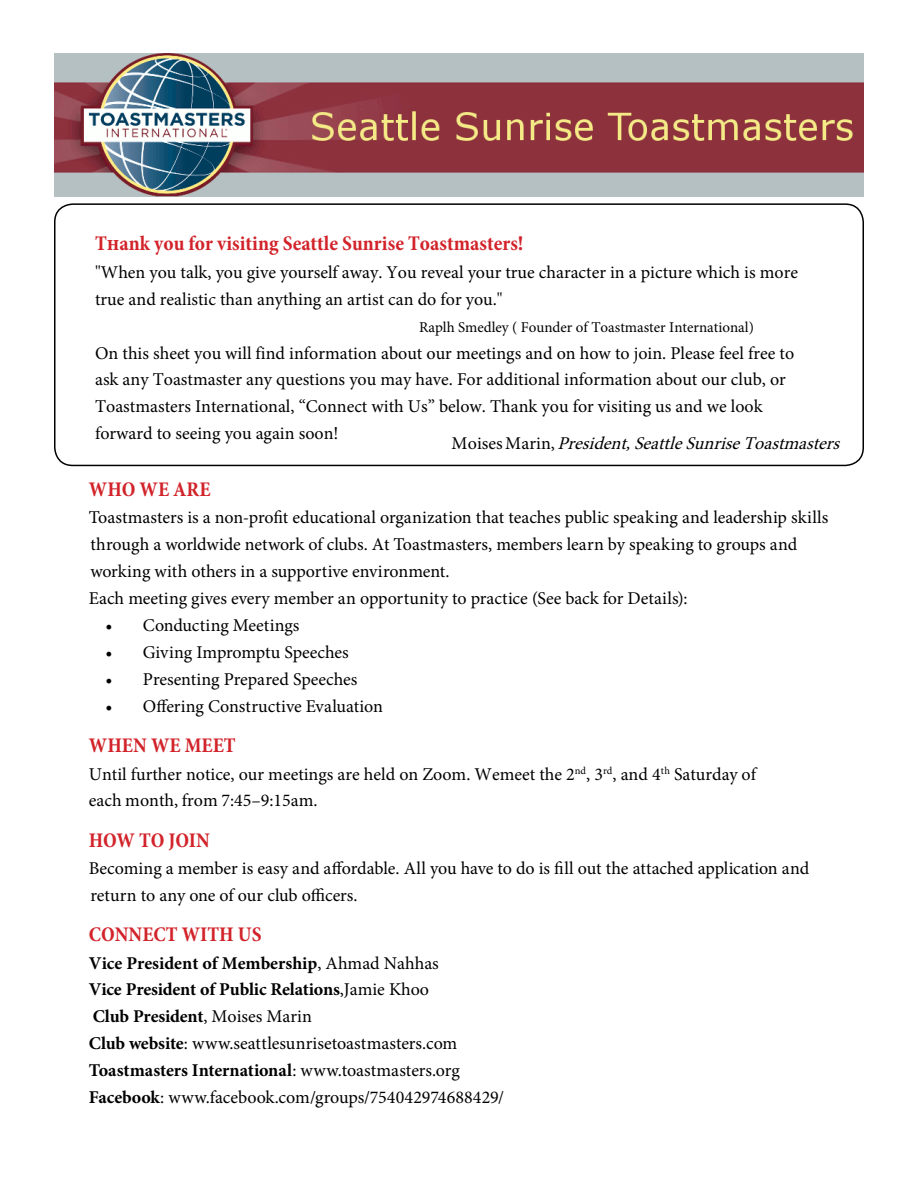
<style>
.page{position:relative;width:918px;height:1188px;background:#fff}
.page>*{position:absolute;margin:0;border:0;box-sizing:border-box;transform-origin:0 0}
.t1{font:700 condensed 21px "Minion Pro";color:#d2232a}
.t2{font:18px/26.8px "Minion Pro";color:#000}
.t3{font:italic 18px "Minion Pro";color:#000}
.t4{font:15px "Minion Pro";color:#000}
.s1{font-style:normal}
.s2{font-weight:700}
</style>
<div class="page">
<img style="left:54px;top:54px;width:810px;height:143px">
<div style="left:54px;top:203px;width:810px;height:263px;border:2px solid #000;border-radius:18px"></div>
<p class="t1" style="left:95px;top:229px;width:430px">Thank you for visiting Seattle Sunrise Toastmasters!</p>
<p class="t2" style="left:95px;top:259px;width:704px">"When you talk, you give yourself away. You reveal your true character in a picture which is more true and realistic than anything an artist can do for you."</p>
<p class="t4" style="left:419px;top:317px;width:336px">Raplh Smedley ( Founder of Toastmaster International)</p>
<p class="t2" style="left:95px;top:340px;width:701px">On this sheet you will find information about our meetings and on how to join. Please feel free to ask any Toastmaster any questions you may have. For additional information about our club, or Toastmasters International, “Connect with Us” below. Thank you for visiting us and we look forward to seeing you again soon!</p>
<p class="t3" style="left:452px;top:431px;width:396px"><span class="s1">M o i s e s M a r i n ,</span> President,SeattleSunriseToastmasters</p>
<p class="t1" style="left:89px;top:475px;width:123px">WHO WE ARE</p>
<p class="t2" style="left:89px;top:504px;width:741px">Toastmasters is a non-profit educational organization that teaches public speaking and leadership skills through a worldwide network of clubs. At Toastmasters, members learn by speaking to groups and working with others in a supportive environment.<br>Each meeting gives every member an opportunity to practice (See back for Details):</p>
<p class="t2" style="left:105px;top:612px;width:196px">• Conducting Meetings</p>
<p class="t2" style="left:105px;top:639px;width:245px">• Giving Impromptu Speeches</p>
<p class="t2" style="left:105px;top:666px;width:254px">• Presenting Prepared Speeches</p>
<p class="t2" style="left:105px;top:693px;width:279px">• Offering Constructive Evaluation</p>
<p class="t1" style="left:89px;top:731px;width:148px">WHEN WE MEET</p>
<p class="t2" style="left:89px;top:761px;width:669px;line-height:26.2px">Until further notice, our meetings are held on Zoom. Wemeet the 2<sup>nd</sup>, 3<sup>rd</sup>, and 4<sup>th</sup> Saturday of each month, from 7:45–9:15am.</p>
<p class="t1" style="left:89px;top:825px;width:122px">HOW TO JOIN</p>
<p class="t2" style="left:89px;top:854px;width:722px">Becoming a member is easy and affordable. All you have to do is fill out the attached application and return to any one of our club officers.</p>
<p class="t1" style="left:89px;top:920px;width:174px">CONNECT WITH US</p>
<p class="t2" style="left:89px;top:950px;width:417px"><span class="s2">Vice President of Membership</span>, Ahmad Nahhas<br><span class="s2">Vice President of Public Relations</span>,Jamie Khoo<br><span class="s2">Club President</span>, Moises Marin<br><span class="s2">Club website</span>: www.seattlesunrisetoastmasters.com <span class="s2">Toastmasters International</span>: www.toastmasters.org <span class="s2">Facebook</span>: www.facebook.com/groups/754042974688429/</p>
</div>
